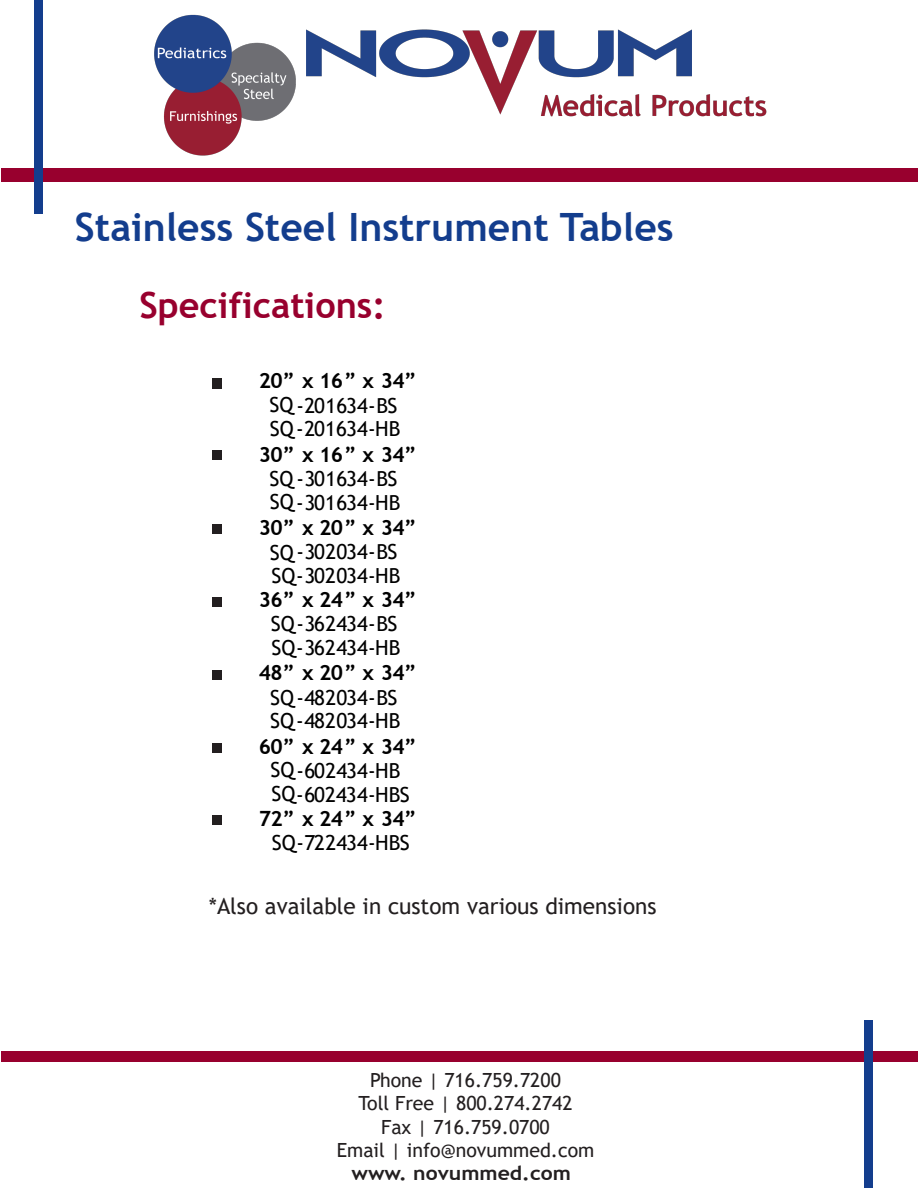
<style>
.page{position:relative;width:918px;height:1188px;background:#fff}
.page>*{position:absolute;margin:0;border:0;box-sizing:border-box;transform-origin:0 0}
.t1{font:700 39px "Trebuchet MS";color:#133d8d}
.t2{font:700 36px "Trebuchet MS";color:#98002e}
.t3{font:22.5px "Trebuchet MS";color:#231f20}
.t4{font:700 21px "Trebuchet MS";letter-spacing:-.025em;color:#010101}
.t5{font:20.7px/23.5px "Trebuchet MS";letter-spacing:.01em;color:#010101}
.t6{font:19.5px/23.4px "Trebuchet MS";color:#231f20;text-align:center}
.t7{font:700 19.5px "Trebuchet MS";color:#231f20;scale:1.09 1}
</style>
<div class="page">
<div style="left:2px;top:169px;width:916px;height:13px;background:#98002e"></div>
<div style="left:34px;top:0;width:9px;height:213px;background:#133d8d"></div>
<div style="left:2px;top:1052px;width:916px;height:10px;background:#98002e"></div>
<div style="left:865px;top:1021px;width:8px;height:167px;background:#133d8d"></div>
<div style="left:212px;top:379px;width:10px;height:10px;background:#231f20"></div>
<div style="left:212px;top:597px;width:10px;height:10px;background:#231f20"></div>
<div style="left:212px;top:450px;width:10px;height:10px;background:#231f20"></div>
<div style="left:212px;top:670px;width:10px;height:10px;background:#231f20"></div>
<div style="left:212px;top:524px;width:10px;height:10px;background:#231f20"></div>
<div style="left:212px;top:743px;width:10px;height:10px;background:#231f20"></div>
<div style="left:212px;top:815px;width:10px;height:10px;background:#231f20"></div>
<img style="left:154px;top:14px;width:613px;height:142px">
<h1 class="t1" style="left:75px;top:202px;width:600px">Stainless Steel Instrument Tables</h1>
<h2 class="t2" style="left:139px;top:283px;width:248px">Specifications:</h2>
<p class="t4" style="left:259px;top:368px;width:159px">20” x 16” x 34”</p>
<p class="t5" style="left:270px;top:393px;width:132px">SQ-201634-BS<br>SQ-201634-HB</p>
<p class="t4" style="left:259px;top:441px;width:159px">30” x 16” x 34”</p>
<p class="t5" style="left:270px;top:467px;width:132px">SQ-301634-BS<br>SQ-301634-HB</p>
<p class="t4" style="left:259px;top:515px;width:159px">30” x 20” x 34”</p>
<p class="t5" style="left:270px;top:540px;width:132px">SQ-302034-BS<br>SQ-302034-HB</p>
<p class="t4" style="left:259px;top:587px;width:159px">36” x 24” x 34”</p>
<p class="t5" style="left:271px;top:612px;width:131px">SQ-362434-BS<br>SQ-362434-HB</p>
<p class="t4" style="left:259px;top:660px;width:159px">48” x 20” x 34”</p>
<p class="t5" style="left:270px;top:686px;width:132px">SQ-482034-BS<br>SQ-482034-HB</p>
<p class="t4" style="left:259px;top:733px;width:159px">60” x 24” x 34”</p>
<p class="t5" style="left:271px;top:759px;width:141px">SQ-602434-HB<br>SQ-602434-HBS</p>
<p class="t4" style="left:259px;top:805px;width:159px">72” x 24” x 34”</p>
<p class="t5" style="left:272px;top:831px;width:140px">SQ-722434-HBS</p>
<p class="t3" style="left:209px;top:892px;width:449px">*Also available in custom various dimensions</p>
<p class="t6" style="left:337px;top:1068px;width:259px">Phone | 716.759.7200<br>Toll Free | 800.274.2742<br>Fax | 716.759.0700<br>Email | info@novummed.com</p>
<p class="t7" style="left:351px;top:1161px;width:203px">www. novummed.com</p>
</div>
